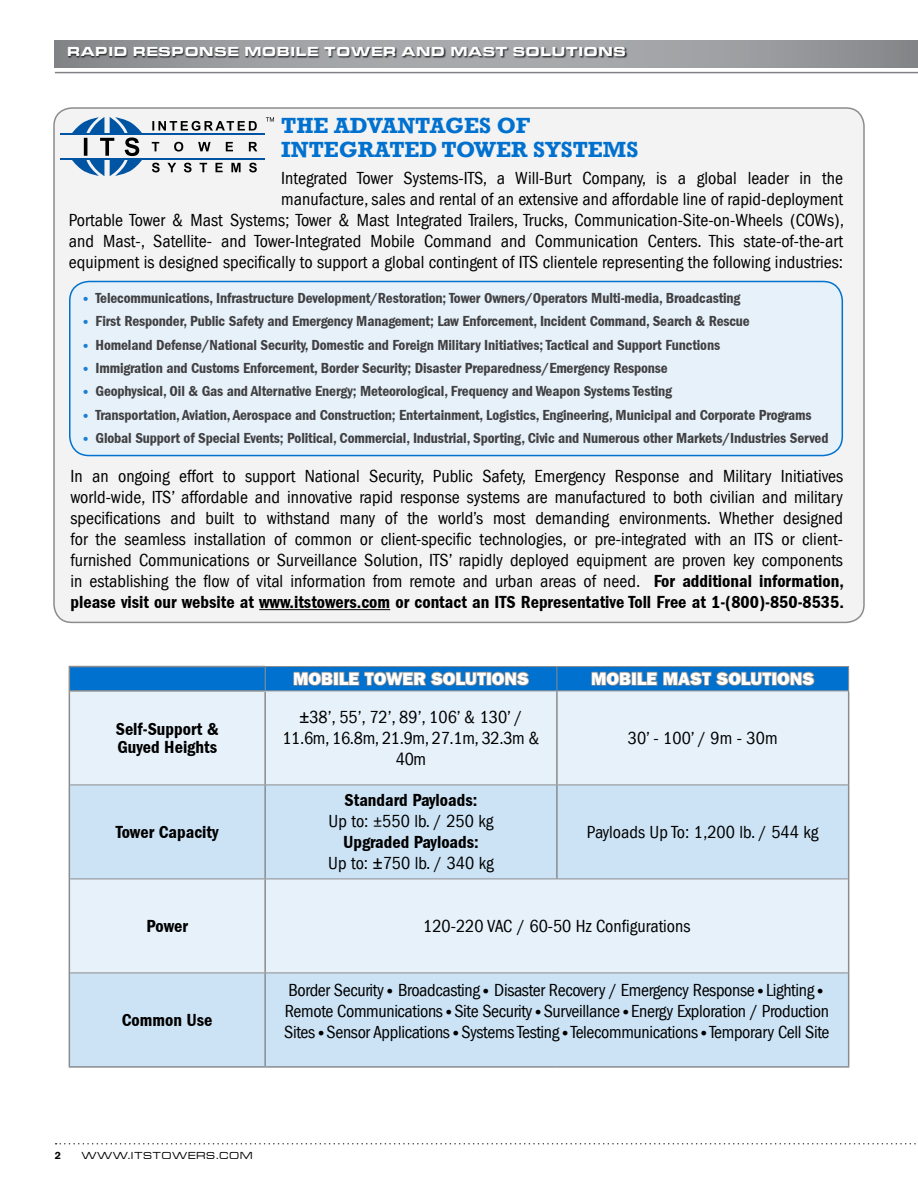
<style>
.page{position:relative;width:918px;height:1188px;background:#fff}
.page>*{position:absolute;margin:0;border:0;box-sizing:border-box;transform-origin:0 0}
.t1{font:700 22.5px/24px "Rockwell";color:#0071ce}
.t2{font:condensed 18px/21px "Franklin Gothic LT";color:#000;text-align:right}
.t3{font:condensed 18px/21px "Franklin Gothic LT";letter-spacing:-.02em;color:#000;text-align:center}
.t4{font:600 condensed 18px/18px "ITC Franklin Gothic";color:#000}
.t5{font:800 18px "ITC Franklin Gothic";color:#fff}
.t6{font:600 condensed 15px "ITC Franklin Gothic";letter-spacing:-.01em;color:#414042}
.t7{font:700 expanded 13.5px "Microgramma Com";letter-spacing:.1em;color:#fff}
.t8{font:500 expanded 10.5px "Microgramma Com";letter-spacing:.1em;color:#000}
.t9{font:600 10.5px "Franklin Gothic";color:#000}
.s1{font-weight:800;font-stretch:normal;font-size:12px;color:#1a7fd3}
.s2{font-family:"ITC Franklin Gothic";font-weight:600}
.s3{font-family:"Arial";font-stretch:normal}
.s4{font-family:"ITC Franklin Gothic";font-weight:800;font-stretch:normal;font-size:10.5px}
</style>
<div class="page">
<div style="left:54px;top:108px;width:810px;height:514px;background:#f3f3f4;border-radius:18px"></div>
<div style="left:70px;top:281px;width:772px;height:175px;background:#e6f1fa;border-radius:20px"></div>
<div style="left:69px;top:281px;width:774px;height:175px;border:2px solid #0071ce;border-radius:20px"></div>
<hr style="left:259px;top:609px;width:131px;height:1px;background:#000">
<svg style="left:152px;top:163px;width:105px;height:9px"></svg>
<svg style="left:152px;top:142px;width:105px;height:10px"></svg>
<svg style="left:152px;top:121px;width:105px;height:10px"></svg>
<hr style="left:61px;top:158px;width:204px;height:2px;background:#0054a4">
<hr style="left:61px;top:133px;width:204px;height:2px;background:#0054a4">
<svg style="left:72px;top:117px;width:70px;height:59px"></svg>
<svg style="left:266px;top:117px;width:8px;height:5px"></svg>
<svg style="left:55px;top:40px;width:863px;height:28px;background:#9a9c9f"></svg>
<hr style="left:55px;top:72px;width:863px;height:1px;background:#808285">
<div style="left:68px;top:47px;width:559px;height:11px;background:#000;opacity:.75"></div>
<svg style="left:56px;top:1143px;width:860px;height:1px"></svg>
<div style="left:69px;top:667px;width:196px;height:24px;background:#0071ce"></div>
<div style="left:70px;top:691px;width:778px;height:94px;background:#e6f1fa"></div>
<svg style="left:70px;top:786px;width:778px;height:280px;background:#d4e7f6"></svg>
<hr style="left:264px;top:692px;width:2px;height:93px;background:#8a8c8e">
<hr style="left:264px;top:785px;width:2px;height:94px;background:#8a8c8e">
<hr style="left:264px;top:879px;width:2px;height:94px;background:#8a8c8e">
<hr style="left:264px;top:973px;width:2px;height:93px;background:#8a8c8e">
<hr style="left:69px;top:692px;width:1px;height:93px;background:#8a8c8e">
<hr style="left:556px;top:691px;width:2px;height:94px;background:#8a8c8e">
<hr style="left:848px;top:691px;width:1px;height:94px;background:#8a8c8e">
<hr style="left:69px;top:785px;width:1px;height:94px;background:#8a8c8e">
<hr style="left:556px;top:785px;width:2px;height:94px;background:#8a8c8e">
<hr style="left:848px;top:785px;width:1px;height:94px;background:#8a8c8e">
<hr style="left:69px;top:879px;width:1px;height:94px;background:#8a8c8e">
<hr style="left:848px;top:879px;width:1px;height:94px;background:#8a8c8e">
<hr style="left:69px;top:973px;width:1px;height:93px;background:#8a8c8e">
<hr style="left:848px;top:973px;width:1px;height:93px;background:#8a8c8e">
<hr style="left:69px;top:1066px;width:196px;height:2px;background:#8a8c8e">
<hr style="left:265px;top:1066px;width:292px;height:2px;background:#8a8c8e">
<hr style="left:557px;top:1066px;width:292px;height:2px;background:#8a8c8e">
<hr style="left:70px;top:785px;width:195px;height:1px;background:#8a8c8e">
<hr style="left:265px;top:785px;width:292px;height:1px;background:#8a8c8e">
<hr style="left:557px;top:785px;width:291px;height:1px;background:#8a8c8e">
<hr style="left:70px;top:879px;width:195px;height:1px;background:#8a8c8e">
<hr style="left:265px;top:879px;width:292px;height:1px;background:#8a8c8e">
<hr style="left:557px;top:879px;width:291px;height:1px;background:#8a8c8e">
<hr style="left:70px;top:973px;width:195px;height:1px;background:#8a8c8e">
<hr style="left:265px;top:973px;width:292px;height:1px;background:#8a8c8e">
<hr style="left:557px;top:973px;width:291px;height:1px;background:#8a8c8e">
<hr style="left:69px;top:666px;width:196px;height:1px;background:#8a8c8e">
<svg style="left:69px;top:667px;width:1px;height:23px"></svg>
<hr style="left:69px;top:690px;width:195px;height:2px;background:#8a8c8e">
<svg style="left:265px;top:666px;width:584px;height:27px;background:#3680be"></svg>
<p class="t7" style="left:68px;top:43px;width:560px">RAPID RESPONSE MOBILE TOWER AND MAST SOLUTIONS</p>
<p class="t1" style="left:281px;top:114px;width:359px">THE ADVANTAGES OF<br>INTEGRATED TOWER SYSTEMS</p>
<p class="t2" style="left:69px;top:168px;width:776px">Integrated Tower Systems-ITS, a Will-Burt Company, is a global leader in the<br>manufacture, sales and rental of an extensive and affordable line of rapid-deployment<br>Portable Tower &amp; Mast Systems; Tower &amp; Mast Integrated Trailers, Trucks, Communication-Site-on-Wheels (COWs), and Mast-, Satellite- and Tower-Integrated Mobile Command and Communication Centers. This state-of-the-art equipment is designed specifically to support a global contingent of ITS clientele representing the following industries:</p>
<p class="t6" style="left:82px;top:289px;width:660px"><span class="s1">•</span> Telecommunications, Infrastructure Development/Restoration; Tower Owners/Operators Multi-media, Broadcasting</p>
<p class="t6" style="left:82px;top:313px;width:669px"><span class="s1">•</span> First Responder, Public Safety and Emergency Management; Law Enforcement, Incident Command, Search &amp; Rescue</p>
<p class="t6" style="left:82px;top:336px;width:640px"><span class="s1">•</span> Homeland Defense/National Security, Domestic and Foreign Military Initiatives; Tactical and Support Functions</p>
<p class="t6" style="left:82px;top:360px;width:587px"><span class="s1">•</span> Immigration and Customs Enforcement, Border Security; Disaster Preparedness/Emergency Response</p>
<p class="t6" style="left:82px;top:383px;width:592px"><span class="s1">•</span> Geophysical, Oil &amp; Gas and Alternative Energy; Meteorological, Frequency and Weapon Systems Testing</p>
<p class="t6" style="left:82px;top:406px;width:731px"><span class="s1">•</span> Transportation, Aviation, Aerospace and Construction; Entertainment, Logistics, Engineering, Municipal and Corporate Programs</p>
<p class="t6" style="left:82px;top:430px;width:748px"><span class="s1">•</span> Global Support of Special Events; Political, Commercial, Industrial, Sporting, Civic and Numerous other Markets/Industries Served</p>
<p class="t2" style="left:70px;top:466px;width:775px;text-align:justify">In an ongoing effort to support National Security, Public Safety, Emergency Response and Military Initiatives world-wide, ITS’ affordable and innovative rapid response systems are manufactured to both civilian and military specifications and built to withstand many of the world’s most demanding environments. Whether designed for the seamless installation of common or client-specific technologies, or pre-integrated with an ITS or client&shy;furnished Communications or Surveillance Solution, ITS’ rapidly deployed equipment are proven key components in establishing the flow of vital information from remote and urban areas of need. <span class="s2">For additional information,</span></p>
<p class="t4" style="left:70px;top:593px;width:775px">please visit our website at www.itstowers.com or contact an ITS Representative Toll Free at 1-(800)-850-8535.</p>
<p class="t5" style="left:293px;top:668px;width:237px">MOBILE TOWER SOLUTIONS</p>
<p class="t5" style="left:591px;top:668px;width:225px">MOBILE MAST SOLUTIONS</p>
<p class="t4" style="left:116px;top:720px;width:104px">Self-Support &amp;<br>Guyed Heights</p>
<p class="t3" style="left:282px;top:707px;width:259px"><span class="s3">±</span>38’, 55’, 72’, 89’, 106’ &amp; 130’ /<br>11.6m, 16.8m, 21.9m, 27.1m, 32.3m &amp;<br>40m</p>
<p class="t4" style="left:116px;top:823px;width:104px">Tower Capacity</p>
<p class="t4" style="left:345px;top:792px;width:134px">Standard Payloads:</p>
<p class="t2" style="left:329px;top:811px;width:166px">Up to: ±550 lb. / 250 kg</p>
<p class="t4" style="left:343px;top:834px;width:137px">Upgraded Payloads:</p>
<p class="t2" style="left:328px;top:853px;width:167px">Up to: <span class="s3">±</span>750 lb. / 340 kg</p>
<p class="t2" style="left:628px;top:728px;width:151px">30’ - 100’ / 9m - 30m</p>
<p class="t2" style="left:587px;top:822px;width:233px">Payloads Up To: 1,200 lb. / 544 kg</p>
<p class="t4" style="left:146px;top:917px;width:43px">Power</p>
<p class="t2" style="left:423px;top:916px;width:269px">120-220 VAC / 60-50 Hz Configurations</p>
<p class="t4" style="left:122px;top:1011px;width:92px">Common Use</p>
<p class="t3" style="left:284px;top:980px;width:547px;text-align:left">Border Security <span class="s4">®</span> Broadcasting <span class="s4">®</span> Disaster Recovery / Emergency Response <span class="s4">®</span> Lighting <span class="s4">®<br></span>Remote Communications <span class="s4">®</span> Site Security <span class="s4">®</span> Surveillance <span class="s4">®</span> Energy Exploration / Production<br>Sites <span class="s4">®</span> Sensor Applications <span class="s4">®</span> Systems Testing <span class="s4">®</span> Telecommunications <span class="s4">®</span> Temporary Cell Site</p>
<p class="t9" style="left:55px;top:1149px;width:8px">2</p>
<p class="t8" style="left:82px;top:1149px;width:172px">WWW.ITSTOWERS.COM</p>
</div>
